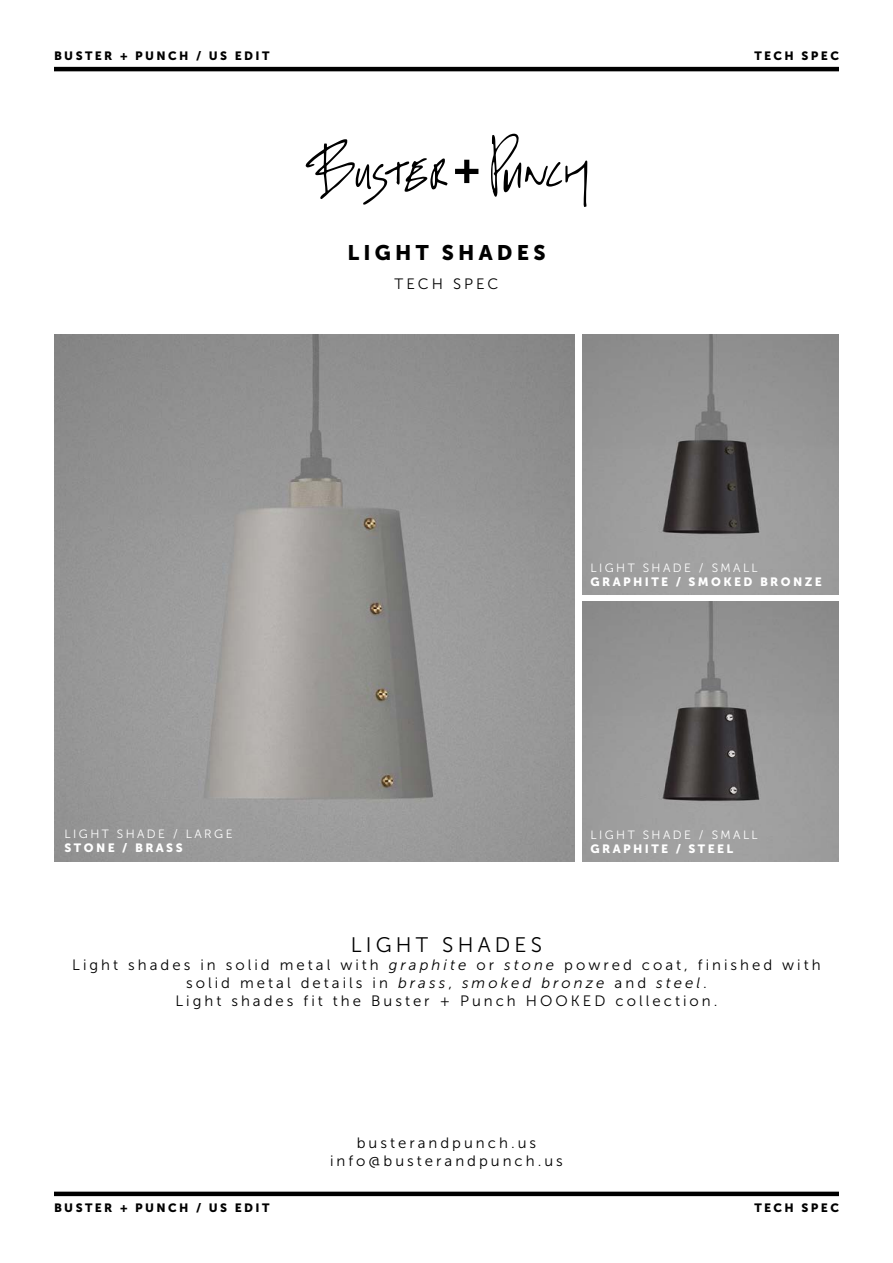
<style>
.page{position:relative;width:893px;height:1263px;background:#fff}
.page>*{position:absolute;margin:0;border:0;box-sizing:border-box;transform-origin:0 0}
.t1{font:21px "Museo Sans 900";letter-spacing:.2em;color:#000}
.t2{font:21px "Museo Sans 300";letter-spacing:.2em;color:#000}
.t3{font:15px/18px "Museo Sans 300";letter-spacing:.2em;color:#000;text-align:center}
.t4{font:12px "Museo Sans 900";letter-spacing:.2em;color:#000}
.t5{font:12px "Museo Sans 300";letter-spacing:.2em;color:#fff}
.t6{font:12px "Museo Sans 900";letter-spacing:.2em;color:#fff}
.s1{font-style:italic}
</style>
<div class="page">
<hr style="left:54px;top:67px;width:785px;height:4px;background:#000">
<div style="left:54px;top:1191px;width:785px;height:5px;background:#000"></div>
<img style="left:582px;top:602px;width:257px;height:260px">
<img style="left:582px;top:334px;width:257px;height:260px">
<svg style="left:306px;top:139px;width:142px;height:66px"></svg>
<svg style="left:491px;top:134px;width:96px;height:73px"></svg>
<svg style="left:455px;top:160px;width:23px;height:23px"></svg>
<img style="left:54px;top:334px;width:521px;height:528px">
<p class="t4" style="left:54px;top:49px;width:217px">BUSTER + PUNCH / US EDIT</p>
<p class="t4" style="left:754px;top:49px;width:86px">TECH SPEC</p>
<p class="t5" style="left:65px;top:827px;width:169px">LIGHT SHADE / LARGE</p>
<p class="t6" style="left:65px;top:841px;width:119px">STONE / BRASS</p>
<h1 class="t1" style="left:347px;top:241px;width:200px">LIGHT SHADES</h1>
<p class="t3" style="left:394px;top:275px;width:105px">TECH SPEC</p>
<p class="t5" style="left:590px;top:561px;width:169px">LIGHT SHADE / SMALL</p>
<p class="t6" style="left:590px;top:575px;width:233px">GRAPHITE / SMOKED BRONZE</p>
<p class="t5" style="left:590px;top:828px;width:169px">LIGHT SHADE / SMALL</p>
<p class="t6" style="left:590px;top:842px;width:144px">GRAPHITE / STEEL</p>
<h1 class="t2" style="left:351px;top:933px;width:193px">LIGHT SHADES</h1>
<p class="t3" style="left:72px;top:956px;width:750px">Light shades in solid metal with <span class="s1">graphite</span> or <span class="s1">stone</span> powred coat, finished with solid metal details in <span class="s1">brass</span>, <span class="s1">smoked bronze</span> and <span class="s1">steel</span>.<br>Light shades fit the Buster + Punch HOOKED collection.</p>
<p class="t3" style="left:330px;top:1134px;width:234px">busterandpunch.us info@busterandpunch.us</p>
<p class="t4" style="left:54px;top:1201px;width:217px">BUSTER + PUNCH / US EDIT</p>
<p class="t4" style="left:754px;top:1201px;width:86px">TECH SPEC</p>
</div>
